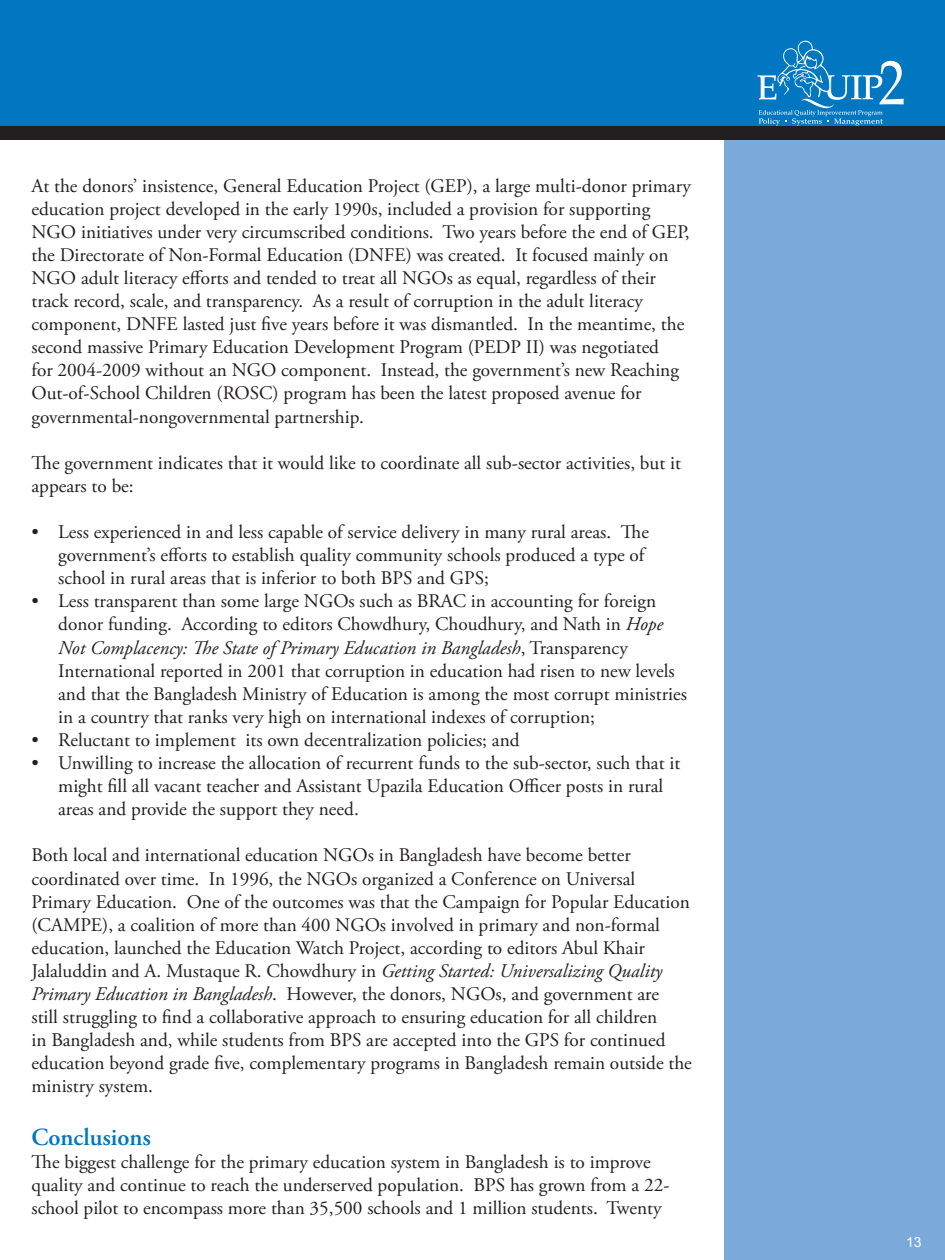
<style>
.page{position:relative;width:945px;height:1260px;background:#fff}
.page>*{position:absolute;margin:0;border:0;box-sizing:border-box;transform-origin:0 0}
.t1{font:600 24.5px "Adobe Garamond Pro";color:#0077c0}
.t2{font:19.25px/23.1px "Adobe Garamond Pro";color:#231f20}
.t3{font:14px "Arial";color:#fff}
.s1{font-style:italic}
</style>
<div class="page">
<div style="left:0;top:0;width:945px;height:126px;background:#0077c0"></div>
<div style="left:724px;top:126px;width:221px;height:1134px;background:#7ba9da"></div>
<svg style="left:757px;top:41px;width:147px;height:85px"></svg>
<div style="left:0;top:126px;width:945px;height:13px;background:#231f20"></div>
<p class="t2" style="left:32px;top:175px;width:661px">At the donors’ insistence, General Education Project (GEP), a large multi-donor primary education project developed in the early 1990s, included a provision for supporting NGO initiatives under very circumscribed conditions. Two years before the end of GEP, the Directorate of Non-Formal Education (DNFE) was created. It focused mainly on NGO adult literacy efforts and tended to treat all NGOs as equal, regardless of their track record, scale, and transparency. As a result of corruption in the adult literacy component, DNFE lasted just five years before it was dismantled. In the meantime, the second massive Primary Education Development Program (PEDP II) was negotiated<br>for 2004-2009 without an NGO component. Instead, the government’s new Reaching Out-of-School Children (ROSC) program has been the latest proposed avenue for governmental-nongovernmental partnership.</p>
<p class="t2" style="left:32px;top:452px;width:651px">The government indicates that it would like to coordinate all sub-sector activities, but it appears to be:</p>
<p class="t2" style="left:58px;top:521px;width:592px;text-indent:-27px">• Less experienced in and less capable of service delivery in many rural areas. The government’s efforts to establish quality community schools produced a type of school in rural areas that is inferior to both BPS and GPS;</p>
<p class="t2" style="left:58px;top:590px;width:630px;text-indent:-27px">• Less transparent than some large NGOs such as BRAC in accounting for foreign donor funding. According to editors Chowdhury, Choudhury, and Nath in <span class="s1">Hope Not Complacency: The State of Primary Education in Bangladesh</span>, Transparency International reported in 2001 that corruption in education had risen to new levels and that the Bangladesh Ministry of Education is among the most corrupt ministries in a country that ranks very high on international indexes of corruption;</p>
<p class="t2" style="left:32px;top:729px;width:490px">• Reluctant to implement its own decentralization policies; and</p>
<p class="t2" style="left:58px;top:752px;width:624px;text-indent:-27px">• Unwilling to increase the allocation of recurrent funds to the sub-sector, such that it might fill all vacant teacher and Assistant Upazila Education Officer posts in rural areas and provide the support they need.</p>
<p class="t2" style="left:32px;top:845px;width:662px">Both local and international education NGOs in Bangladesh have become better coordinated over time. In 1996, the NGOs organized a Conference on Universal Primary Education. One of the outcomes was that the Campaign for Popular Education (CAMPE), a coalition of more than 400 NGOs involved in primary and non-formal education, launched the Education Watch Project, according to editors Abul Khair Jalaluddin and A. Mustaque R. Chowdhury in <span class="s1">Getting Started: Universalizing Quality Primary Education in Bangladesh</span>. However, the donors, NGOs, and government are<br>still struggling to find a collaborative approach to ensuring education for all children<br>in Bangladesh and, while students from BPS are accepted into the GPS for continued education beyond grade five, complementary programs in Bangladesh remain outside the ministry system.</p>
<p class="t1" style="left:32px;top:1123px;width:121px">Conclusions</p>
<p class="t2" style="left:32px;top:1151px;width:640px">The biggest challenge for the primary education system in Bangladesh is to improve quality and continue to reach the underserved population. BPS has grown from a 22- school pilot to encompass more than 35,500 schools and 1 million students. Twenty</p>
<p class="t3" style="left:906px;top:1232px;width:17px">13</p>
</div>
